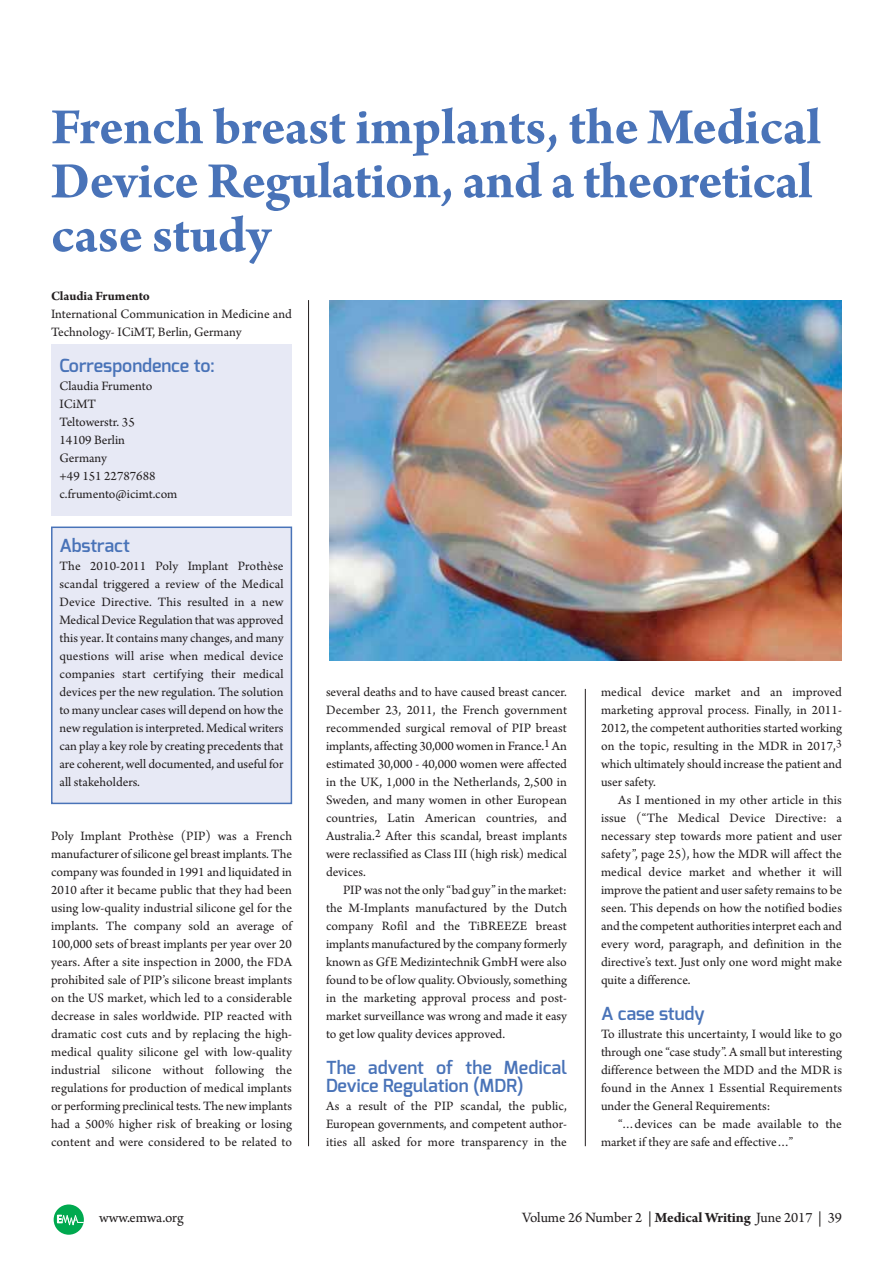
<style>
.page{position:relative;width:893px;height:1263px;background:#fff}
.page>*{position:absolute;margin:0;border:0;box-sizing:border-box;transform-origin:0 0}
.t1{font:700 54px/54px "Arno Pro";letter-spacing:-.005em;color:#4973b8}
.t2{font:600 18px/18px "Exo";color:#4973b8}
.t3{font:15px "Arno Pro";letter-spacing:-.005em;color:#231f20}
.t4{font:13.5px/18px "Arno Pro";color:#231f20;text-align:justify}
.t5{font:700 13.5px "Arno Pro";letter-spacing:-.005em;color:#231f20}
.s1{font-weight:700}
</style>
<div class="page">
<svg style="left:54px;top:1204px;width:30px;height:31px"></svg>
<div style="left:51px;top:344px;width:240px;height:172px;background:#e7e9f5"></div>
<div style="left:53px;top:528px;width:238px;height:275px;background:#e7e9f5"></div>
<div style="left:51px;top:526px;width:241px;height:278px;border:2px solid #4973b8"></div>
<hr style="left:308px;top:300px;width:1px;height:846px;background:#231f20">
<img style="left:330px;top:300px;width:512px;height:360px">
<hr style="left:585px;top:689px;width:1px;height:457px;background:#231f20">
<h1 class="t1" style="left:51px;top:104px;width:772px">French breast implants, the Medical<br>Device Regulation, and a theoretical case study</h1>
<p class="t5" style="left:51px;top:291px;width:100px">Claudia Frumento</p>
<p class="t4" style="left:51px;top:306px;width:242px">International Communication in Medicine and<br>Technology- ICiMT, Berlin, Germany</p>
<h2 class="t2" style="left:60px;top:358px;width:157px">Correspondence to:</h2>
<p class="t4" style="left:60px;top:378px;width:119px;text-align:left">Claudia Frumento<br>ICiMT<br>Teltowerstr. 35<br>14109 Berlin<br>Germany<br>+49 151 22787688 c.frumento@icimt.com</p>
<h2 class="t2" style="left:60px;top:538px;width:72px">Abstract</h2>
<p class="t4" style="left:60px;top:558px;width:225px">The 2010-2011 Poly Implant Prothèse scandal triggered a review of the Medical Device Directive. This resulted in a new Medical Device Regulation that was approved this year. It contains many changes, and many questions will arise when medical device companies start certifying their medical devices per the new regulation. The solution to many unclear cases will depend on how the new regulation is interpreted. Medical writers can play a key role by creating precedents that are coherent, well documented, and useful for all stakeholders.</p>
<p class="t4" style="left:51px;top:828px;width:243px">Poly Implant Prothèse (PIP) was a French manufacturer of silicone gel breast implants. The company was founded in 1991 and liquidated in 2010 after it became public that they had been using low-quality industrial silicone gel for the implants. The company sold an average of 100,000 sets of breast implants per year over 20 years. After a site inspection in 2000, the FDA prohibited sale of PIP’s silicone breast implants on the US market, which led to a considerable decrease in sales worldwide. PIP reacted with dramatic cost cuts and by replacing the high&shy;medical quality silicone gel with low-quality industrial silicone without following the regulations for production of medical implants or performing preclinical tests. The new implants had a 500% higher risk of breaking or losing content and were considered to be related to</p>
<p class="t4" style="left:326px;top:684px;width:243px">several deaths and to have caused breast cancer.<br>December 23, 2011, the French government recommended surgical removal of PIP breast implants, affecting 30,000 women in France.<sup>1</sup> An estimated 30,000 - 40,000 women were affected in the UK, 1,000 in the Nether lands, 2,500 in Sweden, and many women in other European countries, Latin American countries, and Australia.<sup>2</sup> After this scandal, breast implants were reclassified as Class III (high risk) medical devices.</p>
<p class="t4" style="left:326px;top:882px;width:243px;text-indent:17px">PIP was not the only “bad guy” in the market: the M-Implants manufactured by the Dutch company Rofil and the TiBREEZE breast implants manufactured by the company formerly known as GfE Medizintechnik GmbH were also found to be of low quality. Obviously, something in the marketing approval process and post&shy;market surveillance was wrong and made it easy to get low quality devices approved.</p>
<h2 class="t2" style="left:326px;top:1060px;width:242px">The advent of the Medical<br>Device Regulation (MDR)</h2>
<p class="t4" style="left:326px;top:1098px;width:243px">As a result of the PIP scandal, the public, European governments, and competent author - ities all asked for more transparency in the</p>
<p class="t4" style="left:601px;top:684px;width:242px">medical device market and an improved marketing approval process. Finally, in 2011- 2012, the competent authorities started working on the topic, resulting in the MDR in 2017,<sup>3 </sup>which ultimately should increase the patient and user safety.</p>
<p class="t4" style="left:601px;top:792px;width:243px;text-indent:17px">As I mentioned in my other article in this issue (“The Medical Device Directive: a necessary step towards more patient and user safety”, page 25), how the MDR will affect the medical device market and whether it will improve the patient and user safety remains to be seen. This depends on how the notified bodies and the competent authorities interpret each and every word, paragraph, and definition in the directive’s text. Just only one word might make quite a difference.</p>
<h2 class="t2" style="left:601px;top:1006px;width:105px">A case study</h2>
<p class="t4" style="left:601px;top:1026px;width:243px">To illustrate this uncertainty, I would like to go through one “case study”. A small but interesting difference between the MDD and the MDR is found in the Annex 1 Essential Requirements under the General Requirements:</p>
<p class="t4" style="left:601px;top:1116px;width:242px;text-indent:17px">“…devices can be made available to the market if they are safe and effective…”</p>
<p class="t3" style="left:99px;top:1212px;width:86px">www.emwa.org</p>
<p class="t3" style="left:522px;top:1212px;width:321px">Volume 26 Number 2 | <span class="s1">Medical Writing</span> June 2017 | 39</p>
</div>
